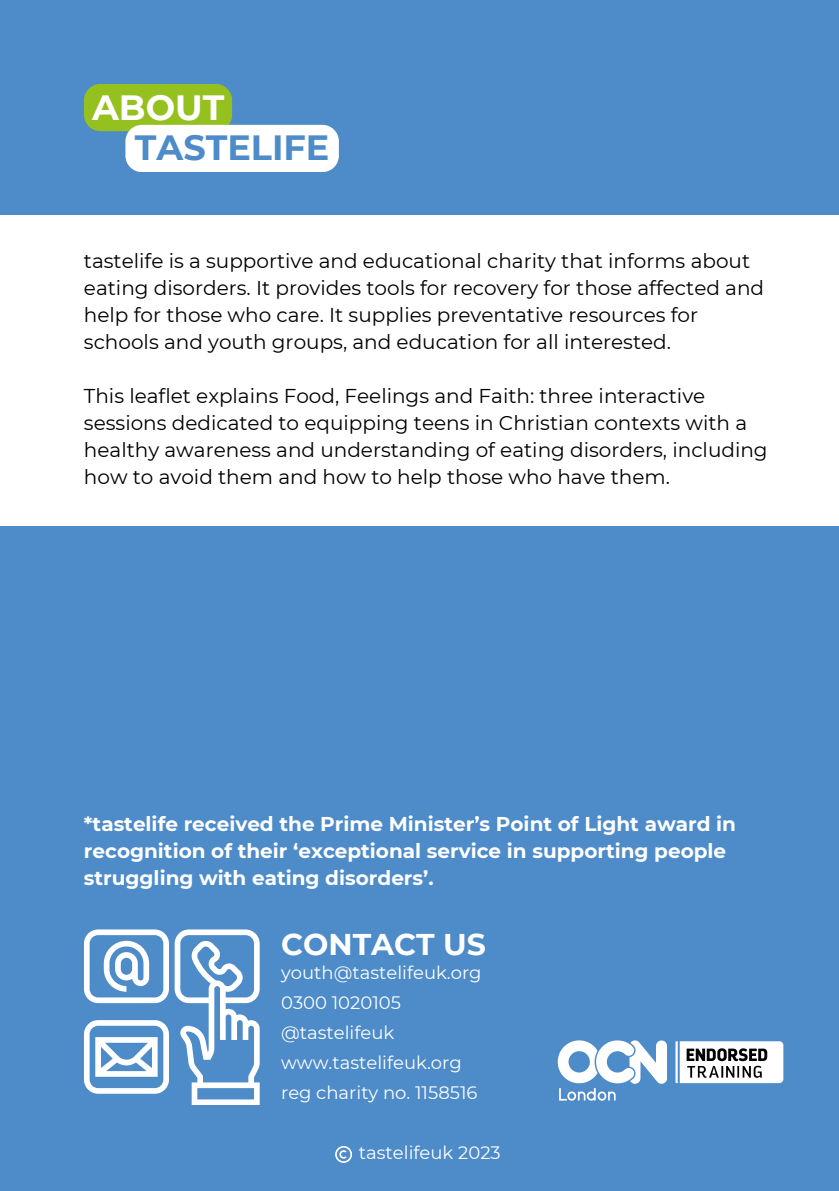
<style>
.page{position:relative;width:839px;height:1191px;background:#fff}
.page>*{position:absolute;margin:0;border:0;box-sizing:border-box;transform-origin:0 0}
.t1{font:700 35px "Montserrat";color:#4d8bc9}
.t2{font:700 35px "Montserrat";color:#fff}
.t3{font:700 30px "Montserrat";color:#fff}
.t4{font:20px/27px "Montserrat";color:#000}
.t5{font:700 20px/27px "Montserrat";color:#fff}
.t6{font:18px "Montserrat";color:#fff}
</style>
<div class="page">
<div style="left:0;top:0;width:838px;height:1191px;background:#4d8bc9"></div>
<div style="left:84px;top:84px;width:148px;height:47px;background:#95c11f;border-radius:16px"></div>
<img style="left:557px;top:1040px;width:227px;height:61px">
<svg style="left:335px;top:1146px;width:16px;height:16px"></svg>
<div style="left:125px;top:125px;width:214px;height:47px;background:#fff;border-radius:16px"></div>
<div style="left:0;top:215px;width:838px;height:311px;background:#fff"></div>
<svg style="left:175px;top:929px;width:84px;height:176px"></svg>
<svg style="left:84px;top:929px;width:85px;height:74px"></svg>
<svg style="left:84px;top:1020px;width:85px;height:74px"></svg>
<p class="t2" style="left:92px;top:86px;width:134px">ABOUT</p>
<p class="t1" style="left:135px;top:127px;width:196px">TASTELIFE</p>
<p class="t4" style="left:84px;top:247px;width:681px">tastelife is a supportive and educational charity that informs about eating disorders. It provides tools for recovery for those affected and help for those who care. It supplies preventative resources for schools and youth groups, and education for all interested.</p>
<p class="t4" style="left:84px;top:382px;width:685px">This leaflet explains Food, Feelings and Faith: three interactive sessions dedicated to equipping teens in Christian contexts with a healthy awareness and understanding of eating disorders, including how to avoid them and how to help those who have them.</p>
<p class="t5" style="left:84px;top:810px;width:653px">*tastelife received the Prime Minister’s Point of Light award in recognition of their ‘exceptional service in supporting people struggling with eating disorders’.</p>
<p class="t3" style="left:281px;top:926px;width:206px">CONTACT US</p>
<p class="t6" style="left:281px;top:962px;width:202px">youth@tastelifeuk.org</p>
<p class="t6" style="left:281px;top:992px;width:121px">0300 1020105</p>
<p class="t6" style="left:281px;top:1022px;width:115px">@tastelifeuk</p>
<p class="t6" style="left:281px;top:1052px;width:182px">www.tastelifeuk.org</p>
<p class="t6" style="left:281px;top:1082px;width:198px">reg charity no. 1158516</p>
<p class="t6" style="left:359px;top:1142px;width:143px">tastelifeuk 2023</p>
</div>
